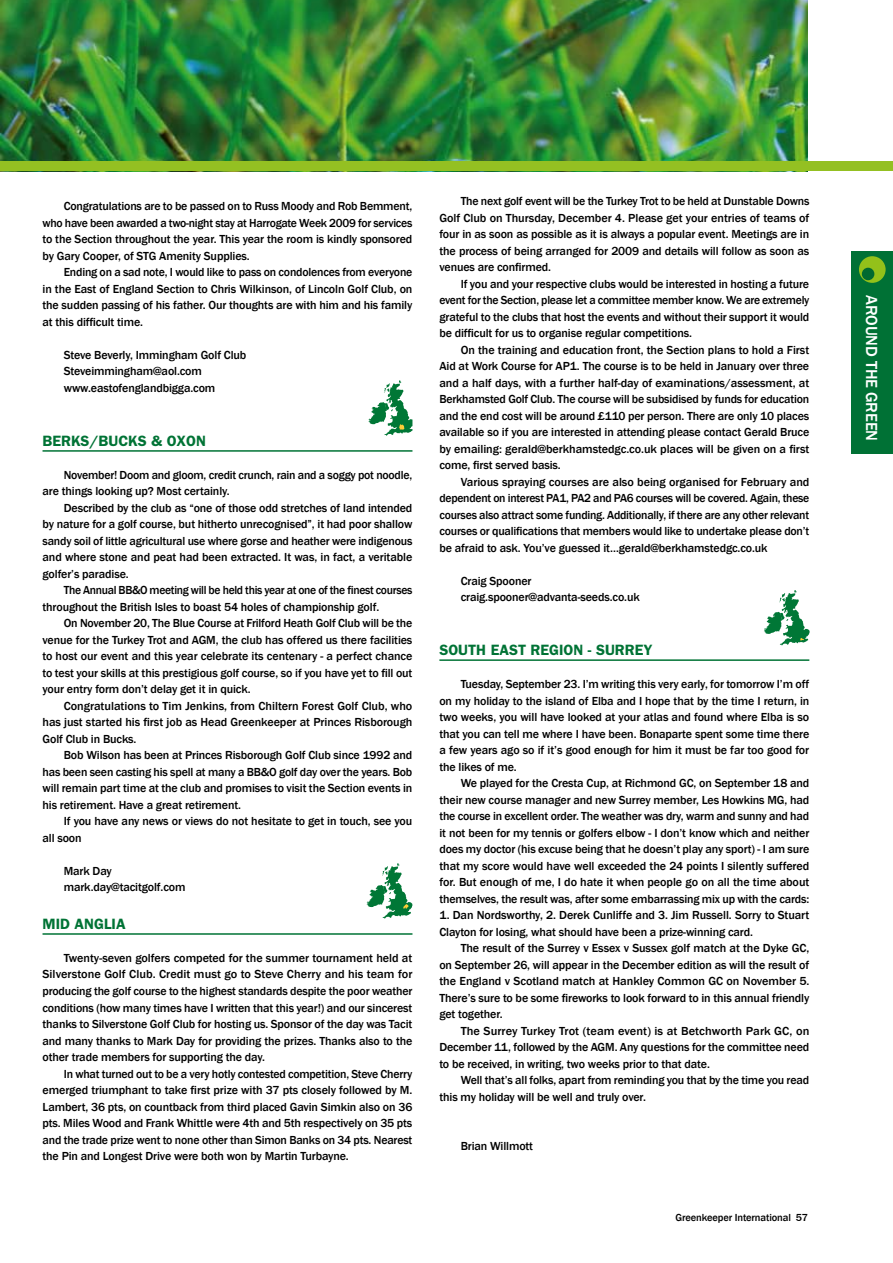
<style>
.page{position:relative;width:893px;height:1263px;background:#fff}
.page>*{position:absolute;margin:0;border:0;box-sizing:border-box;transform-origin:0 0}
.t1{font:500 16.5px "Franklin Gothic";letter-spacing:-.005em;color:#fff}
.t2{font:600 15px "Franklin Gothic";color:#007335}
.t3{font:500 12px/16.5px "Franklin Gothic";letter-spacing:-.01em;color:#000;text-align:justify}
.t4{font:500 10.5px "Franklin Gothic";letter-spacing:-.01em;color:#000}
</style>
<div class="page">
<img style="left:1px;top:0;width:807px;height:162px">
<div style="left:852px;top:251px;width:41px;height:202px;background:#007135"></div>
<div style="left:859px;top:256px;width:26px;height:27px;background:#93c11a;border-radius:50%"></div>
<div style="left:862px;top:268px;width:12px;height:12px;background:#006930;border-radius:50%"></div>
<div style="left:0;top:162px;width:893px;height:9px;background:#94c022"></div>
<hr style="left:43px;top:450px;width:369px;height:2px;background:#007335">
<hr style="left:43px;top:933px;width:369px;height:2px;background:#007335">
<svg style="left:369px;top:380px;width:43px;height:56px"></svg>
<svg style="left:367px;top:863px;width:45px;height:55px"></svg>
<hr style="left:439px;top:659px;width:370px;height:2px;background:#007335">
<svg style="left:764px;top:590px;width:46px;height:55px"></svg>
<p class="t3" style="left:43px;top:198px;width:371px;text-indent:21px">Congratulations are to be passed on to Russ Moody and Rob Bemment, who have been awarded a two-night stay at Harrogate Week 2009 for services to the Section throughout the year. This year the room is kindly sponsored by Gary Cooper, of STG Amenity Supplies.</p>
<p class="t3" style="left:43px;top:264px;width:371px;text-indent:21px">Ending on a sad note, I would like to pass on condolences from everyone in the East of England Section to Chris Wilkinson, of Lincoln Golf Club, on the sudden passing of his father. Our thoughts are with him and his family at this difficult time.</p>
<p class="t3" style="left:64px;top:347px;width:184px;text-align:left">Steve Beverly, Immingham Golf Club<br>Steveimmingham@aol.com www.eastofenglandbigga.com</p>
<p class="t2" style="left:43px;top:432px;width:20px">BERKS</p>
<p class="t2" style="left:90px;top:432px;width:30px">/BUCKS</p>
<p class="t2" style="left:151px;top:432px;width:36px">&amp; OXON</p>
<p class="t3" style="left:43px;top:467px;width:371px;text-indent:21px">November! Doom and gloom, credit crunch, rain and a soggy pot noodle, are things looking up? Most certainly.</p>
<p class="t3" style="left:43px;top:500px;width:371px;text-indent:21px">Described by the club as “one of those odd stretches of land intended by nature for a golf course, but hitherto unrecognised”, it had poor shallow sandy soil of little agricultural use where gorse and heather were indigenous and where stone and peat had been extracted. It was, in fact, a veritable golfer’s paradise.</p>
<p class="t3" style="left:43px;top:582px;width:371px;text-indent:21px">The Annual BB&amp;O meeting will be held this year at one of the finest courses throughout the British Isles to boast 54 holes of championship golf.</p>
<p class="t3" style="left:43px;top:615px;width:371px;text-indent:21px">On November 20, The Blue Course at Frilford Heath Golf Club will be the venue for the Turkey Trot and AGM, the club has offered us there facilities to host our event and this year celebrate its centenary - a perfect chance to test your skills at this prestigious golf course, so if you have yet to fill out your entry form don’t delay get it in quick.</p>
<p class="t3" style="left:43px;top:698px;width:371px;text-indent:21px">Congratulations to Tim Jenkins, from Chiltern Forest Golf Club, who has just started his first job as Head Greenkeeper at Princes Risborough Golf Club in Bucks.</p>
<p class="t3" style="left:43px;top:747px;width:371px;text-indent:21px">Bob Wilson has been at Princes Risborough Golf Club since 1992 and has been seen casting his spell at many a BB&amp;O golf day over the years. Bob will remain part time at the club and promises to visit the Section events in his retirement. Have a great retirement.</p>
<p class="t3" style="left:43px;top:813px;width:371px;text-indent:21px">If you have any news or views do not hesitate to get in touch, see you all soon</p>
<p class="t3" style="left:64px;top:863px;width:123px">Mark Day mark.day@tacitgolf.com</p>
<p class="t2" style="left:43px;top:915px;width:51px">MID ANGLIA</p>
<p class="t3" style="left:43px;top:950px;width:371px;text-indent:21px">Twenty-seven golfers competed for the summer tournament held at Silverstone Golf Club. Credit must go to Steve Cherry and his team for producing the golf course to the highest standards despite the poor weather conditions (how many times have I written that this year!) and our sincerest thanks to Silverstone Golf Club for hosting us. Sponsor of the day was Tacit and many thanks to Mark Day for providing the prizes. Thanks also to the other trade members for supporting the day.</p>
<p class="t3" style="left:43px;top:1065px;width:371px;text-indent:21px">In what turned out to be a very hotly contested competition, Steve Cherry emerged triumphant to take first prize with 37 pts closely followed by M.<br>Lambert, 36 pts, on countback from third placed Gavin Simkin also on 36 pts. Miles Wood and Frank Whittle were 4th and 5th respectively on 35 pts and the trade prize went to none other than Simon Banks on 34 pts. Nearest the Pin and Longest Drive were both won by Martin Turbayne.</p>
<p class="t3" style="left:439px;top:193px;width:371px;text-indent:21px">The next golf event will be the Turkey Trot to be held at Dunstable Downs Golf Club on Thursday, December 4. Please get your entries of teams of four in as soon as possible as it is always a popular event. Meetings are in the process of being arranged for 2009 and details will follow as soon as venues are confirmed.</p>
<p class="t3" style="left:439px;top:275px;width:371px;text-indent:21px">If you and your respective clubs would be interested in hosting a future event for the Section, please let a committee member know. We are extremely grateful to the clubs that host the events and without their support it would be difficult for us to organise regular competitions.</p>
<p class="t3" style="left:439px;top:341px;width:371px;text-indent:21px">On the training and education front, the Section plans to hold a First Aid at Work Course for AP1. The course is to be held in January over three and a half days, with a further half-day of examinations/assessment, at Berkhamsted Golf Club. The course will be subsidised by funds for education and the end cost will be around £110 per person. There are only 10 places available so if you are interested in attending please contact Gerald Bruce by emailing: gerald@berkhamstedgc.co.uk places will be given on a first come, first served basis.</p>
<p class="t3" style="left:439px;top:473px;width:372px;text-indent:21px">Various spraying courses are also being organised for February and dependent on interest PA1, PA2 and PA6 courses will be covered. Again, these courses also attract some funding. Additionally, if there are any other relevant courses or qualifications that members would like to undertake please don’t be afraid to ask. You’ve guessed it…gerald@berkhamstedgc.co.uk</p>
<p class="t3" style="left:461px;top:572px;width:181px">Craig Spooner craig.spooner@advanta-seeds.co.uk</p>
<p class="t2" style="left:439px;top:641px;width:20px">SOUTH</p>
<p class="t2" style="left:491px;top:641px;width:19px">EAST</p>
<p class="t2" style="left:531px;top:641px;width:20px">REGION</p>
<p class="t2" style="left:588px;top:641px;width:28px">- SURREY</p>
<p class="t3" style="left:439px;top:676px;width:371px;text-indent:21px">Tuesday, September 23. I’m writing this very early, for tomorrow I’m off on my holiday to the island of Elba and I hope that by the time I return, in two weeks, you will have looked at your atlas and found where Elba is so that you can tell me where I have been. Bonaparte spent some time there a few years ago so if it’s good enough for him it must be far too good for the likes of me.</p>
<p class="t3" style="left:439px;top:775px;width:371px;text-indent:21px">We played for the Cresta Cup, at Richmond GC, on September 18 and their new course manager and new Surrey member, Les Howkins MG, had the course in excellent order. The weather was dry, warm and sunny and had it not been for my tennis or golfers elbow - I don’t know which and neither does my doctor (his excuse being that he doesn’t play any sport) - I am sure that my score would have well exceeded the 24 points I silently suffered for. But enough of me, I do hate it when people go on all the time about themselves, the result was, after some embarrassing mix up with the cards:</p>
<p class="t3" style="left:439px;top:907px;width:371px">1. Dan Nordsworthy, 2. Derek Cunliffe and 3. Jim Russell. Sorry to Stuart<br>Clayton for losing, what should have been a prize-winning card.</p>
<p class="t3" style="left:439px;top:940px;width:371px;text-indent:21px">The result of the Surrey v Essex v Sussex golf match at the Dyke GC, on September 26, will appear in the December edition as will the result of the England v Scotland match at Hankley Common GC on November 5.<br>There’s sure to be some fireworks to look forward to in this annual friendly get together.</p>
<p class="t3" style="left:439px;top:1022px;width:371px;text-indent:21px">The Surrey Turkey Trot (team event) is at Betchworth Park GC, on December 11, followed by the AGM. Any questions for the committee need to be received, in writing, two weeks prior to that date.</p>
<p class="t3" style="left:439px;top:1072px;width:371px;text-indent:21px">Well that’s all folks, apart from reminding you that by the time you read this my holiday will be well and truly over.</p>
<p class="t3" style="left:461px;top:1138px;width:74px">Brian Willmott</p>
<p class="t4" style="left:675px;top:1211px;width:134px">Greenkeeper International 57</p>
<h1 class="t1" style="left:882px;top:295px;width:148px;rotate:90deg">AROUND THE GREEN</h1>
</div>
